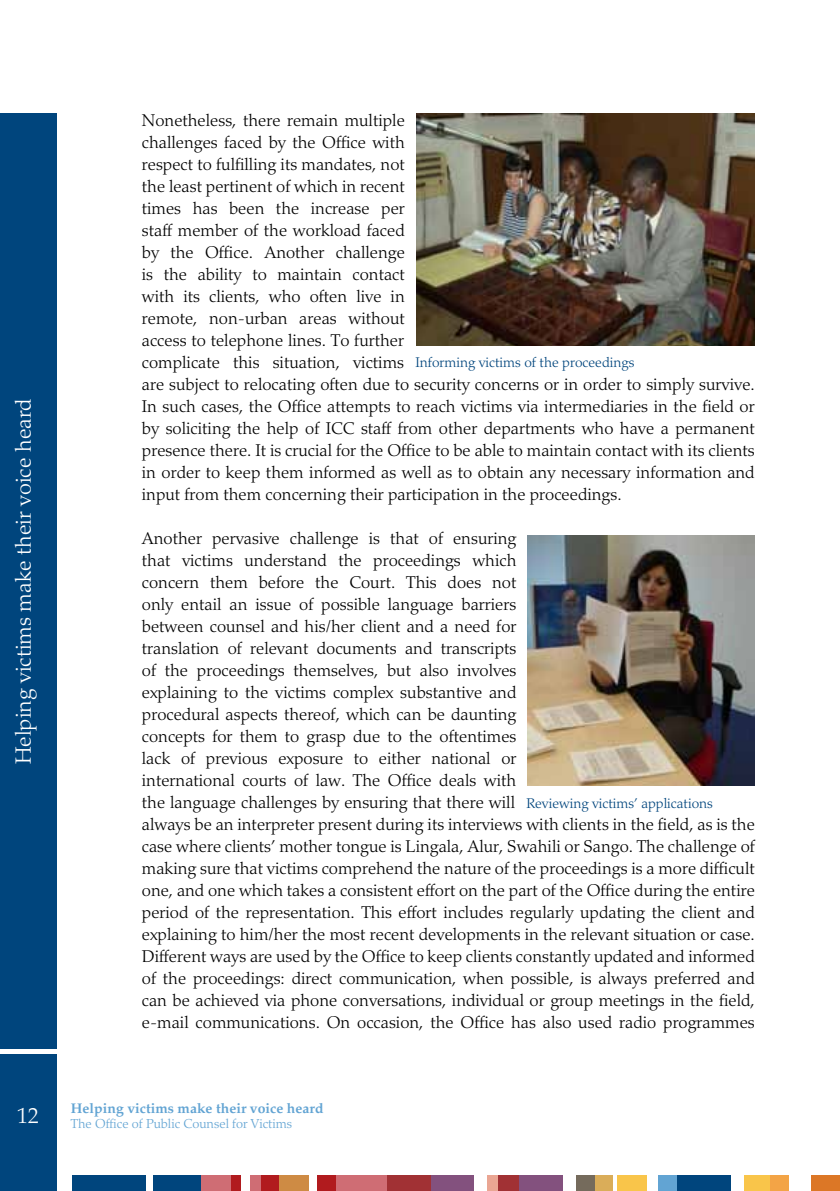
<style>
.page{position:relative;width:840px;height:1191px;background:#fff}
.page>*{position:absolute;margin:0;border:0;box-sizing:border-box;transform-origin:0 0}
.t1{font:300 22px "Palatino";color:#fff}
.t2{font:300 17px/22px "Palatino";color:#000}
.t3{font:300 14px "Palatino";color:#00457d}
.t4{font:14px "Palatino Bold Os F";color:#62a4d3}
.t5{font:300 13px "Palatino";color:#62a4d3}
</style>
<div class="page">
<div style="left:0;top:1054px;width:57px;height:137px;background:#00457d"></div>
<div style="left:0;top:113px;width:57px;height:936px;background:#00457d"></div>
<svg style="left:839px;top:1175px;width:1px;height:16px"></svg>
<div style="left:810px;top:1175px;width:29px;height:16px;background:#dc7726"></div>
<div style="left:769px;top:1175px;width:18px;height:16px;background:#f3a446"></div>
<div style="left:744px;top:1175px;width:25px;height:16px;background:#f9c54a"></div>
<div style="left:676px;top:1175px;width:54px;height:16px;background:#00457d"></div>
<div style="left:658px;top:1175px;width:18px;height:16px;background:#62a4d3"></div>
<div style="left:617px;top:1175px;width:29px;height:16px;background:#f9c54a"></div>
<div style="left:593px;top:1175px;width:19px;height:16px;background:#daad59"></div>
<div style="left:575px;top:1175px;width:18px;height:16px;background:#756b5c"></div>
<div style="left:497px;top:1175px;width:22px;height:16px;background:#a13134"></div>
<div style="left:486px;top:1175px;width:11px;height:16px;background:#eaa693"></div>
<div style="left:519px;top:1175px;width:44px;height:16px;background:#83517e"></div>
<div style="left:430px;top:1175px;width:44px;height:16px;background:#83517e"></div>
<div style="left:386px;top:1175px;width:44px;height:16px;background:#a13134"></div>
<div style="left:335px;top:1175px;width:51px;height:16px;background:#cf6d74"></div>
<div style="left:317px;top:1175px;width:18px;height:16px;background:#b11b1e"></div>
<div style="left:261px;top:1175px;width:18px;height:16px;background:#b11b1e"></div>
<div style="left:250px;top:1175px;width:11px;height:16px;background:#cf6d74"></div>
<div style="left:279px;top:1175px;width:29px;height:16px;background:#ce8b44"></div>
<div style="left:230px;top:1175px;width:11px;height:16px;background:#b11b1e"></div>
<div style="left:201px;top:1175px;width:29px;height:16px;background:#cf6d74"></div>
<div style="left:154px;top:1175px;width:47px;height:16px;background:#00457d"></div>
<div style="left:72px;top:1175px;width:73px;height:16px;background:#00457d"></div>
<img style="left:416px;top:113px;width:338px;height:233px">
<img style="left:527px;top:535px;width:227px;height:250px">
<p class="t1" style="left:10px;top:764px;width:367px;rotate:-90deg">Helping victims make their voice heard</p>
<p class="t1" style="left:17px;top:1102px;width:23px">12</p>
<p class="t2" style="left:142px;top:109px;width:614px">Nonetheless, there remain multiple<br>challenges faced by the Office with<br>respect to fulfilling its mandates, not<br>the least pertinent of which in recent<br>times has been the increase per<br>staff member of the workload faced<br>by the Office. Another challenge<br>is the ability to maintain contact<br>with its clients, who often live in<br>remote, non-urban areas without<br>access to telephone lines. To further<br>complicate this situation, victims<br>are subject to relocating often due to security concerns or in order to simply survive.<br>In such cases, the Office attempts to reach victims via intermediaries in the field or by soliciting the help of ICC staff from other departments who have a permanent presence there. It is crucial for the Office to be able to maintain contact with its clients in order to keep them informed as well as to obtain any necessary information and input from them concerning their participation in the proceedings.</p>
<p class="t2" style="left:142px;top:527px;width:614px">Another pervasive challenge is that of ensuring<br>that victims understand the proceedings which<br>concern them before the Court. This does not<br>only entail an issue of possible language barriers<br>between counsel and his/her client and a need for<br>translation of relevant documents and transcripts<br>of the proceedings themselves, but also involves<br>explaining to the victims complex substantive and<br>procedural aspects thereof, which can be daunting<br>concepts for them to grasp due to the oftentimes<br>lack of previous exposure to either national or<br>international courts of law. The Office deals with<br>the language challenges by ensuring that there will<br>always be an interpreter present during its interviews with clients in the field, as is the case where clients’ mother tongue is Lingala, Alur, Swahili or Sango. The challenge of making sure that victims comprehend the nature of the proceedings is a more difficult one, and one which takes a consistent effort on the part of the Office during the entire period of the representation. This effort includes regularly updating the client and explaining to him/her the most recent developments in the relevant situation or case.<br>Different ways are used by the Office to keep clients constantly updated and informed of the proceedings: direct communication, when possible, is always preferred and can be achieved via phone conversations, individual or group meetings in the field, e-mail communications. On occasion, the Office has also used radio programmes</p>
<p class="t3" style="left:415px;top:354px;width:220px">Informing victims of the proceedings</p>
<p class="t3" style="left:526px;top:795px;width:188px">Reviewing victims’ applications</p>
<p class="t4" style="left:71px;top:1099px;width:254px">Helping victims make their voice heard</p>
<p class="t5" style="left:71px;top:1116px;width:222px">The Office of Public Counsel for Victims</p>
</div>
